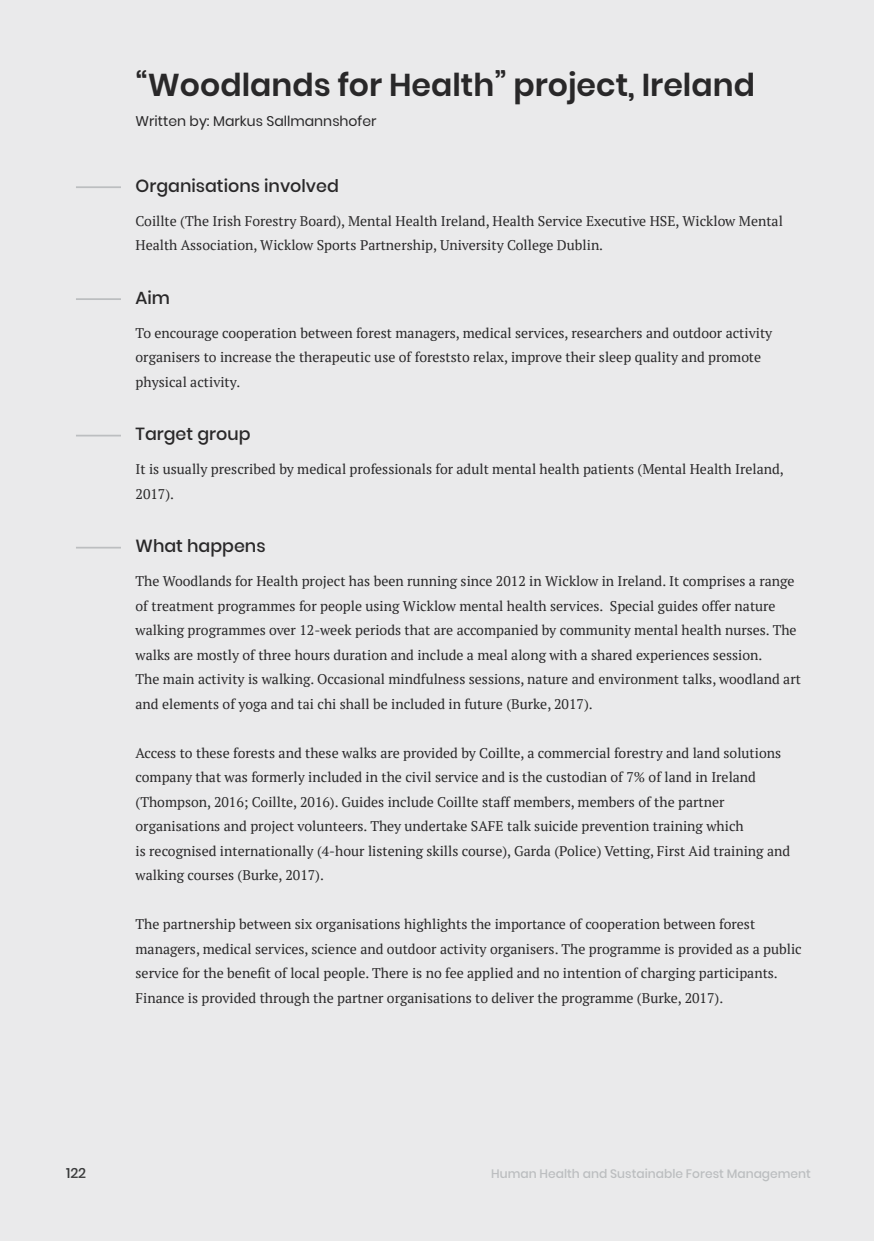
<style>
.page{position:relative;width:874px;height:1241px;background:#fff}
.page>*{position:absolute;margin:0;border:0;box-sizing:border-box;transform-origin:0 0}
.t1{font:600 31.5px "Poppins";color:#292829}
.t2{font:500 17.5px "Poppins";color:#292829}
.t3{font:14px/24.5px "PT Serif";color:#292829}
.t4{font:14px "Poppins";color:#292829}
.t5{font:500 14px "Poppins";color:#010000}
.t6{font:500 12.25px "Poppins";color:#bcbec0}
</style>
<div class="page">
<div style="left:0;top:0;width:873px;height:1240px;background:#eaeaeb"></div>
<hr style="left:76px;top:298px;width:45px;height:2px;background:#bcbec0">
<hr style="left:76px;top:186px;width:45px;height:2px;background:#bcbec0">
<hr style="left:76px;top:546px;width:45px;height:2px;background:#bcbec0">
<hr style="left:76px;top:434px;width:45px;height:2px;background:#bcbec0">
<h1 class="t1" style="left:135px;top:67px;width:620px">“Woodlands for Health” project, Ireland</h1>
<p class="t4" style="left:135px;top:112px;width:242px">Written by: Markus Sallmannshofer</p>
<p class="t2" style="left:135px;top:176px;width:205px">Organisations involved</p>
<p class="t3" style="left:135px;top:208px;width:648px">Coillte (The Irish Forestry Board), Mental Health Ireland, Health Service Executive HSE, Wicklow Mental<br>Health Association, Wicklow Sports Partnership, University College Dublin.</p>
<p class="t2" style="left:135px;top:287px;width:36px">Aim</p>
<p class="t3" style="left:135px;top:320px;width:638px">To encourage cooperation between forest managers, medical services, researchers and outdoor activity organisers to increase the therapeutic use of foreststo relax, improve their sleep quality and promote physical activity.</p>
<p class="t2" style="left:135px;top:424px;width:116px">Target group</p>
<p class="t3" style="left:135px;top:457px;width:649px">It is usually prescribed by medical professionals for adult mental health patients (Mental Health Ireland,<br>2017).</p>
<p class="t2" style="left:135px;top:536px;width:131px">What happens</p>
<p class="t3" style="left:135px;top:568px;width:666px">The Woodlands for Health project has been running since 2012 in Wicklow in Ireland. It comprises a range of treatment programmes for people using Wicklow mental health services. Special guides offer nature walking programmes over 12-week periods that are accompanied by community mental health nurses. The walks are mostly of three hours duration and include a meal along with a shared experiences session.<br>The main activity is walking. Occasional mindfulness sessions, nature and environment talks, woodland art and elements of yoga and tai chi shall be included in future (Burke, 2017).</p>
<p class="t3" style="left:135px;top:740px;width:656px">Access to these forests and these walks are provided by Coillte, a commercial forestry and land solutions company that was formerly included in the civil service and is the custodian of 7% of land in Ireland (Thompson, 2016; Coillte, 2016). Guides include Coillte staff members, members of the partner organisations and project volunteers. They undertake SAFE talk suicide prevention training which<br>is recognised internationally (4-hour listening skills course), Garda (Police) Vetting, First Aid training and walking courses (Burke, 2017).</p>
<p class="t3" style="left:135px;top:911px;width:667px">The partnership between six organisations highlights the importance of cooperation between forest managers, medical services, science and outdoor activity organisers. The programme is provided as a public service for the benefit of local people. There is no fee applied and no intention of charging participants.<br>Finance is provided through the partner organisations to deliver the programme (Burke, 2017).</p>
<p class="t5" style="left:66px;top:1164px;width:22px">122</p>
<p class="t6" style="left:491px;top:1166px;width:321px">Human Health and Sustainable Forest Management</p>
</div>
